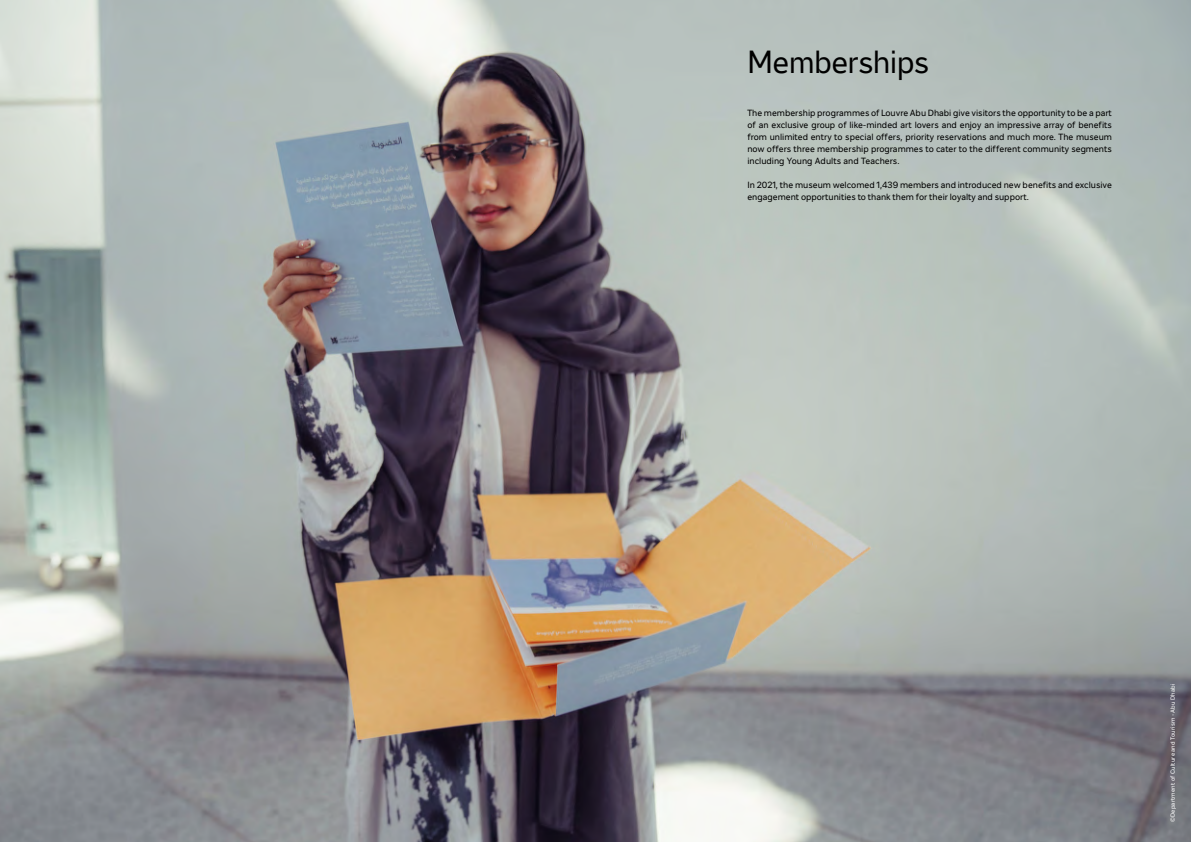
<style>
.page{position:relative;width:1191px;height:842px;background:#fff}
.page>*{position:absolute;margin:0;border:0;box-sizing:border-box;transform-origin:0 0}
.t1{font:32px "LAD Display";color:#000}
.t2{font:9px/12px "LAD";color:#000;text-align:justify}
.t3{font:6px "LAD";letter-spacing:.025em;color:#fff}
</style>
<div class="page">
<img style="left:0;top:0;width:1191px;height:842px">
<h1 class="t1" style="left:747px;top:43px;width:183px">Memberships</h1>
<p class="t2" style="left:747px;top:108px;width:366px">The membership programmes of Louvre Abu Dhabi give visitors the opportunity to be a part of an exclusive group of like-minded art lovers and enjoy an impressive array of benefits from unlimited entry to special offers, priority reservations and much more. The museum now offers three membership programmes to cater to the different community segments including Young Adults and Teachers.</p>
<p class="t2" style="left:747px;top:180px;width:366px">In 2021, the museum welcomed 1,439 members and introduced new benefits and exclusive engagement opportunities to thank them for their loyalty and support.</p>
<p class="t3" style="left:1169px;top:822px;width:140px;rotate:-90deg">©Department of Culture and Tourism - Abu Dhabi</p>
</div>
